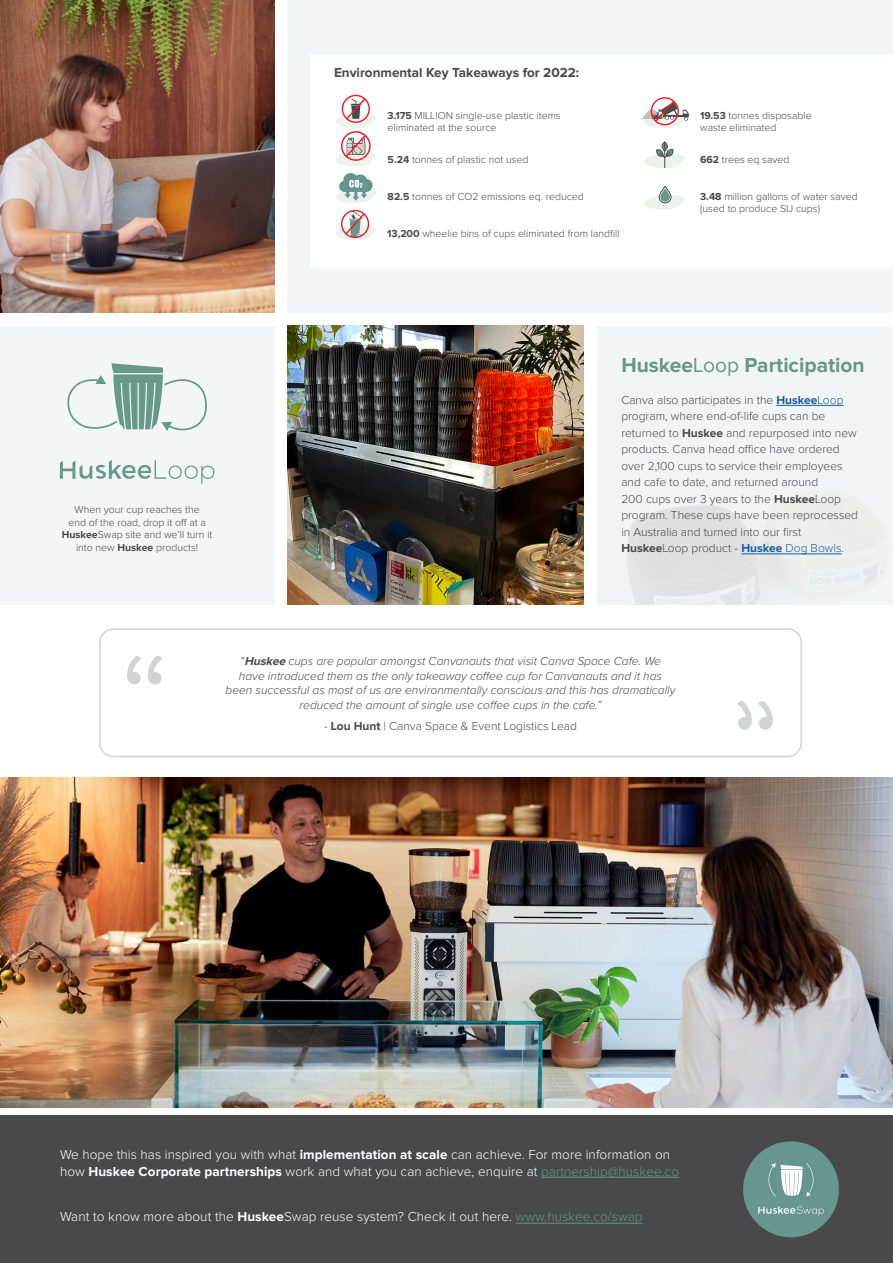
<style>
.page{position:relative;width:893px;height:1263px;background:#fff}
.page>*{position:absolute;margin:0;border:0;box-sizing:border-box;transform-origin:0 0}
.t1{font:700 21px "Proxima Nova";color:#66968d}
.t2{font:300 13.5px/16.2px "Proxima Nova";letter-spacing:.005em;color:#fff}
.t3{font:700 13.5px "Proxima Nova";color:#49494b}
.t4{font:300 12px/16.5px "Proxima Nova";color:#49494b}
.t5{font:italic 300 12px/14.4px "Proxima Nova";color:#49494b;text-align:center}
.t6{font:300 10.5px/12.6px "Proxima Nova";color:#49494b}
.s1{font-weight:700}
.s2{font-weight:400}
.s3{font-weight:700;color:#175d9e}
.s4{color:#175d9e}
.s5{color:#66968d}
</style>
<div class="page">
<div style="left:0;top:326px;width:274px;height:278px;background:#f3f6f7"></div>
<img style="left:288px;top:326px;width:296px;height:278px">
<div style="left:0;top:1115px;width:893px;height:148px;background:#49494b"></div>
<div style="left:743px;top:1141px;width:96px;height:96px;background:#66968d;border-radius:50%"></div>
<svg style="left:758px;top:1206px;width:66px;height:10px"></svg>
<svg style="left:768px;top:1163px;width:46px;height:34px"></svg>
<hr style="left:541px;top:1177px;width:138px;height:1px;background:#66968d">
<hr style="left:516px;top:1223px;width:127px;height:1px;background:#66968d">
<div style="left:288px;top:0;width:605px;height:313px;background:#f3f6f7"></div>
<div style="left:597px;top:326px;width:296px;height:278px;background:#f3f6f7"></div>
<div style="left:310px;top:54px;width:583px;height:213px;background:#fff"></div>
<svg style="left:645px;top:194px;width:40px;height:15px"></svg>
<div style="left:99px;top:628px;width:703px;height:129px;border:2px solid #d1d3d4;border-radius:14px"></div>
<svg style="left:127px;top:656px;width:36px;height:29px"></svg>
<svg style="left:737px;top:701px;width:36px;height:29px"></svg>
<div style="left:659px;top:186px;width:12px;height:17px;border:1px solid #4a4a4d;border-radius:6px"></div>
<svg style="left:660px;top:188px;width:10px;height:14px"></svg>
<svg style="left:645px;top:141px;width:40px;height:27px"></svg>
<img style="left:0;top:777px;width:893px;height:330px">
<img style="left:0;top:0;width:274px;height:313px">
<div style="left:341px;top:131px;width:30px;height:30px;border:2px solid #ee1d23;border-radius:50%"></div>
<svg style="left:336px;top:134px;width:40px;height:32px"></svg>
<div style="left:342px;top:95px;width:28px;height:28px;border:1px solid #ee1d23;border-radius:50%"></div>
<svg style="left:336px;top:97px;width:40px;height:31px"></svg>
<svg style="left:336px;top:173px;width:40px;height:30px"></svg>
<div style="left:341px;top:210px;width:28px;height:28px;border:1px solid #ee1d23;border-radius:50%"></div>
<svg style="left:336px;top:211px;width:40px;height:29px"></svg>
<div style="left:651px;top:97px;width:28px;height:28px;border:1px solid #ee1d23;border-radius:50%"></div>
<svg style="left:641px;top:99px;width:48px;height:29px"></svg>
<hr style="left:776px;top:405px;width:67px;height:1px;background:#175d9e">
<hr style="left:741px;top:554px;width:101px;height:1px;background:#175d9e">
<svg style="left:60px;top:460px;width:154px;height:24px"></svg>
<svg style="left:67px;top:363px;width:140px;height:68px"></svg>
<p class="t3" style="left:334px;top:65px;width:247px">Environmental Key Takeaways for 2022:</p>
<p class="t6" style="left:388px;top:109px;width:175px"><span class="s1">3.175</span> MILLION single-use plastic items eliminated at the source</p>
<p class="t6" style="left:700px;top:109px;width:113px"><span class="s1">19.53</span> tonnes disposable waste eliminated</p>
<p class="t6" style="left:388px;top:154px;width:142px"><span class="s1">5.24</span> tonnes of plastic not used</p>
<p class="t6" style="left:700px;top:154px;width:91px"><span class="s1">662</span> trees eq saved</p>
<p class="t6" style="left:388px;top:190px;width:198px"><span class="s1">82.5</span> tonnes of CO2 emissions eq. reduced</p>
<p class="t6" style="left:700px;top:190px;width:159px"><span class="s1">3.48</span> million gallons of water saved (used to produce SU cups)</p>
<p class="t6" style="left:387px;top:227px;width:234px"><span class="s1">13,200</span> wheelie bins of cups eliminated from landfill</p>
<p class="t6" style="left:62px;top:503px;width:152px;text-align:center">When your cup reaches the<br>end of the road, drop it off at a<br><span class="s1">Huskee</span>Swap site and we’ll turn it into new <span class="s1">Huskee</span> products!</p>
<p class="t1" style="left:621px;top:353px;width:245px">Huskee<span class="s2">Loop</span> Participation</p>
<p class="t4" style="left:621px;top:392px;width:238px">Canva also participates in the <span class="s3">Huskee</span><span class="s4">Loop </span>program, where end-of-life cups can be returned to <span class="s1">Huskee</span> and repurposed into new products. Canva head office have ordered over 2,100 cups to service their employees and cafe to date, and returned around<br>200 cups over 3 years to the <span class="s1">Huskee</span>Loop program. These cups have been reprocessed in Australia and turned into our first <span class="s1">Huskee</span>Loop product - <span class="s3">Huskee</span> <span class="s4">Dog Bowls</span>.</p>
<p class="t5" style="left:225px;top:653px;width:452px">“<span class="s1">Huskee</span> cups are popular amongst Canvanauts that visit Canva Space Cafe. We<br>have introduced them as the only takeaway coffee cup for Canvanauts and it has been successful as most of us are environmentally conscious and this has dramatically reduced the amount of single use coffee cups in the cafe.”</p>
<p class="t4" style="left:324px;top:718px;width:254px">- <span class="s1">Lou Hunt</span> | Canva Space &amp; Event Logistics Lead</p>
<p class="t2" style="left:60px;top:1147px;width:621px">We hope this has inspired you with what <span class="s1">implementation at scale</span> can achieve. For more information on how <span class="s1">Huskee Corporate partnerships</span> work and what you can achieve, enquire at <span class="s5">partnership@huskee.co</span></p>
<p class="t2" style="left:60px;top:1209px;width:584px">Want to know more about the <span class="s1">Huskee</span>Swap reuse system? Check it out here. <span class="s5">www.huskee.co/swap</span></p>
</div>
